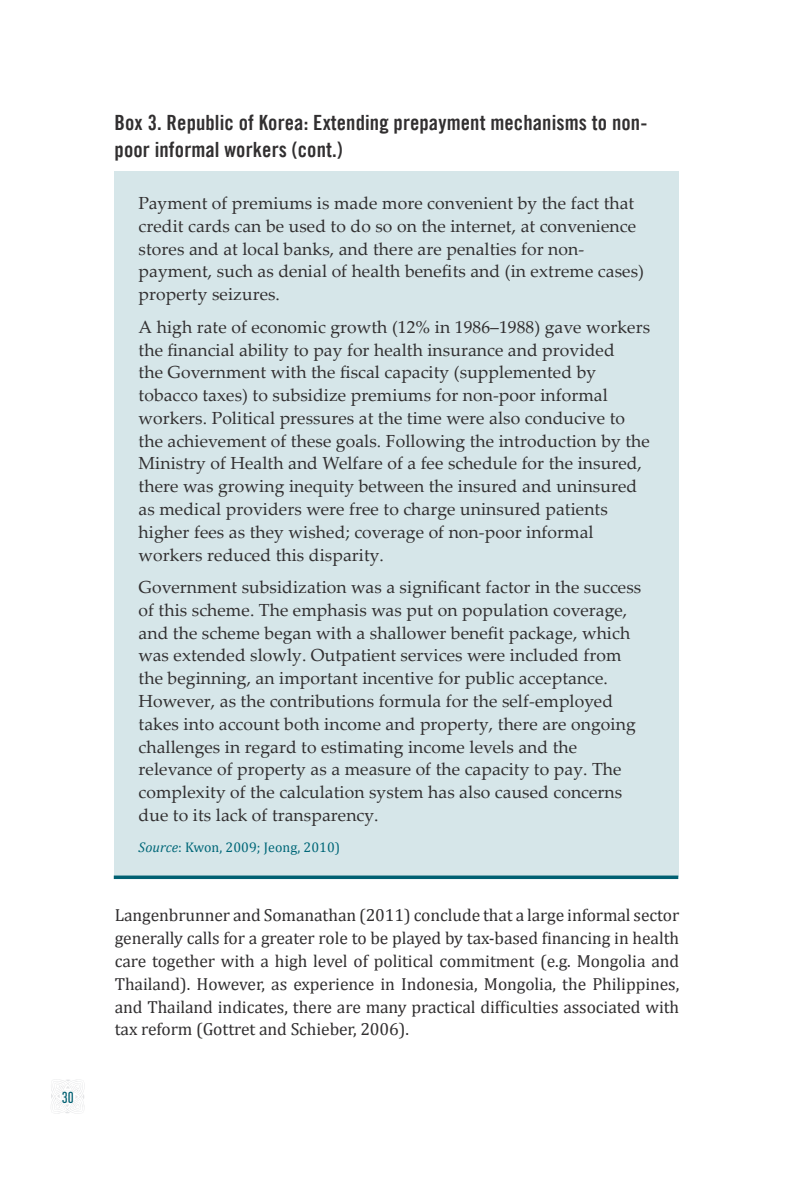
<style>
.page{position:relative;width:794px;height:1191px;background:#fff}
.page>*{position:absolute;margin:0;border:0;box-sizing:border-box;transform-origin:0 0}
.Box_Heading{font:21px/26.2px "Trade Gothic Bold Cond Twenty";letter-spacing:.005em;color:#312f30}
.Box_Text{font:17.5px/22.8px "Palatino Linotype";letter-spacing:.005em;color:#312f30}
.Body_text__avp{font:17.5px/22.8px "Cambria";letter-spacing:-.005em;color:#312f30;text-align:justify}
.t1{font:500 15.75px "DIN Cond";color:#006072}
.Table_source___notes{font:14px "Cambria";letter-spacing:.005em;color:#006778}
.s1{font-style:italic}
</style>
<div class="page">
<svg style="left:51px;top:1079px;width:34px;height:34px"></svg>
<div style="left:114px;top:172px;width:564px;height:705px;background:#d6e6e9"></div>
<svg style="left:114px;top:875px;width:564px;height:4px;background:#1d7282"></svg>
<p class="t1" style="left:62px;top:1087px;width:14px">30</p>
<p class="Box_Heading" style="left:115px;top:109px;width:534px">Box 3. Republic of Korea: Extending prepayment mechanisms to non&shy;poor informal workers (cont.)</p>
<p class="Box_Text" style="left:139px;top:191px;width:507px">Payment of premiums is made more convenient by the fact that credit cards can be used to do so on the internet, at convenience stores and at local banks, and there are penalties for non&shy;payment, such as denial of health benefits and (in extreme cases) property seizures.</p>
<p class="Box_Text" style="left:139px;top:315px;width:513px">A high rate of economic growth (12% in 1986–1988) gave workers the financial ability to pay for health insurance and provided<br>the Government with the fiscal capacity (supplemented by tobacco taxes) to subsidize premiums for non-poor informal workers. Political pressures at the time were also conducive to the achievement of these goals. Following the introduction by the Ministry of Health and Welfare of a fee schedule for the insured, there was growing inequity between the insured and uninsured as medical providers were free to charge uninsured patients higher fees as they wished; coverage of non-poor informal workers reduced this disparity.</p>
<p class="Box_Text" style="left:139px;top:575px;width:504px">Government subsidization was a significant factor in the success of this scheme. The emphasis was put on population coverage, and the scheme began with a shallower benefit package, which was extended slowly. Outpatient services were included from the beginning, an important incentive for public acceptance.<br>However, as the contributions formula for the self-employed takes into account both income and property, there are ongoing challenges in regard to estimating income levels and the relevance of property as a measure of the capacity to pay. The complexity of the calculation system has also caused concerns due to its lack of transparency.</p>
<p class="Table_source___notes" style="left:139px;top:839px;width:203px"><span class="s1">Source</span>: Kwon, 2009; Jeong, 2010)</p>
<p class="Body_text__avp" style="left:115px;top:904px;width:566px">Langenbrunner and Somanathan (2011) conclude that a large informal sector generally calls for a greater role to be played by tax-based financing in health care together with a high level of political commitment (e.g. Mongolia and Thailand). However, as experience in Indonesia, Mongolia, the Philippines, and Thailand indicates, there are many practical difficulties associated with tax reform (Gottret and Schieber, 2006).</p>
</div>
